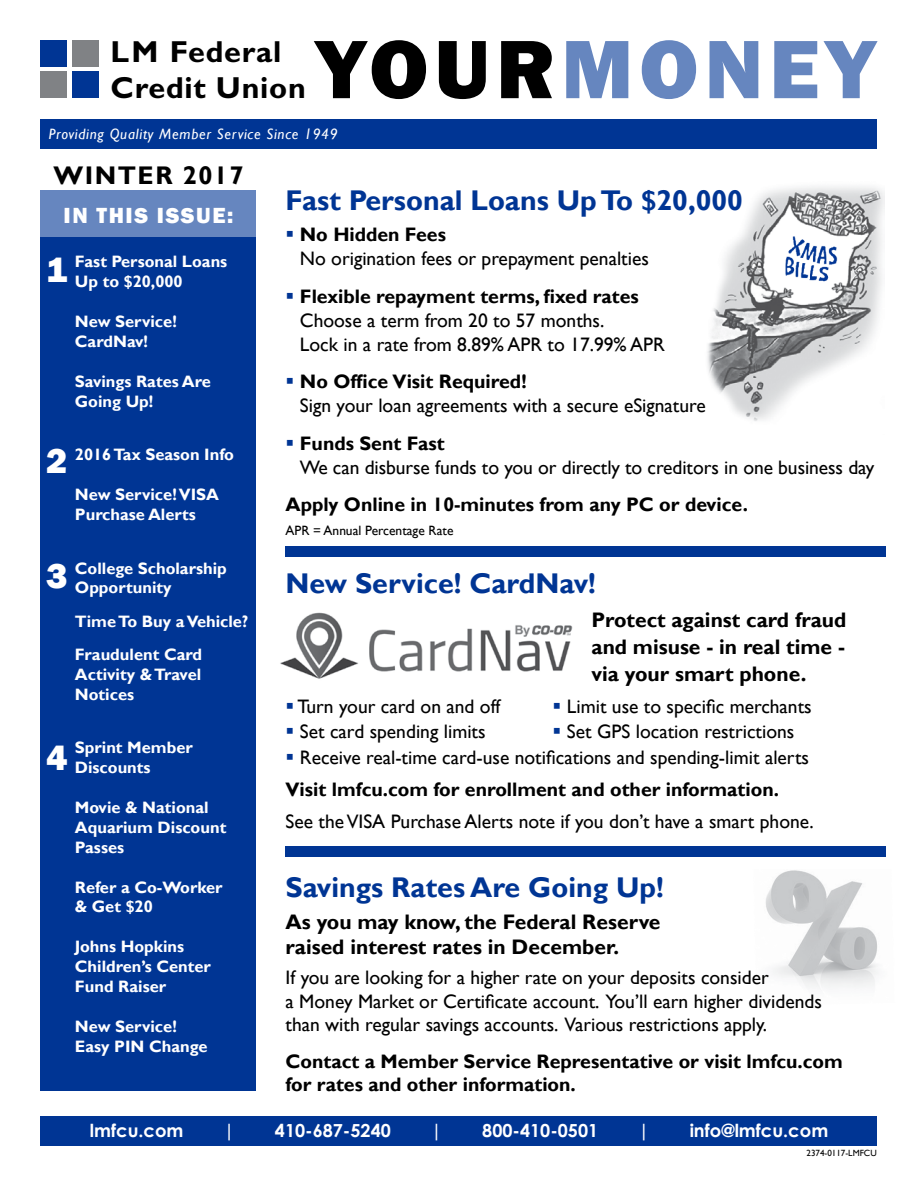
<style>
.page{position:relative;width:918px;height:1188px;background:#fff}
.page>*{position:absolute;margin:0;border:0;box-sizing:border-box;transform-origin:0 0}
.t1{font:800 85.65px "Franklin Gothic";letter-spacing:.07em;color:#6686bf}
.t2{font:800 36.3px "Franklin Gothic";color:#fff}
.t3{font:700 30.45px/35.2px "Gill Sans";letter-spacing:.025em;color:#000}
.t4{font:700 28.5px "Gill Sans";color:#003594}
.t5{font:700 25.5px "Gill Sans";letter-spacing:.06em;color:#000}
.t6{font:800 22.5px "Franklin Gothic";letter-spacing:.07em;color:#fff}
.t7{font:700 21px/27px "Gill Sans";color:#000;text-align:justify}
.t8{font:19.5px/24px "Gill Sans";color:#000}
.t9{font:700 19.5px/23.4px "Gill Sans";color:#000}
.t10{font:700 18px "Century Gothic";color:#fff}
.t11{font:700 16.5px/19.8px "Gill Sans";color:#fff}
.t12{font:italic 15px "Gill Sans";letter-spacing:.05em;color:#fff}
.t13{font:13.5px "Gill Sans";color:#000}
.t14{font:9px "Gill Sans";color:#000}
.s1{color:#000}
.s2{color:#003594}
.s3{font-weight:700}
</style>
<div class="page">
<img style="left:765px;top:870px;width:113px;height:118px">
<img style="left:707px;top:186px;width:178px;height:235px">
<div style="left:40px;top:119px;width:838px;height:30px;background:#003594"></div>
<div style="left:40px;top:1117px;width:838px;height:29px;background:#003594"></div>
<div style="left:40px;top:236px;width:216px;height:855px;background:#003594"></div>
<div style="left:40px;top:191px;width:216px;height:46px;background:#6686bf"></div>
<div style="left:40px;top:40px;width:27px;height:27px;background:#003594"></div>
<div style="left:72px;top:40px;width:27px;height:27px;background:#808285"></div>
<div style="left:40px;top:71px;width:27px;height:27px;background:#808285"></div>
<div style="left:72px;top:71px;width:27px;height:27px;background:#003594"></div>
<div style="left:286px;top:546px;width:600px;height:11px;background:#003594"></div>
<div style="left:286px;top:846px;width:600px;height:11px;background:#003594"></div>
<img style="left:280px;top:612px;width:293px;height:67px">
<h3 class="t3" style="left:111px;top:35px;width:197px">LM Federal<br>Credit Union</h3>
<h1 class="t1" style="left:315px;top:14px;width:562px"><span class="s1">YOUR</span>MONEY</h1>
<p class="t12" style="left:49px;top:125px;width:290px">Providing Quality Member Service Since 1949</p>
<h3 class="t5" style="left:53px;top:160px;width:192px">WINTER 2017</h3>
<p class="t6" style="left:64px;top:201px;width:171px">IN THIS ISSUE:</p>
<h2 class="t2" style="left:46px;top:246px;width:23px">1</h2>
<p class="t11" style="left:75px;top:252px;width:154px">Fast Personal Loans<br>Up to $20,000</p>
<p class="t11" style="left:75px;top:312px;width:103px">New Service!<br>CardNav!</p>
<p class="t11" style="left:75px;top:372px;width:137px">Savings Rates Are<br>Going Up!</p>
<p class="t11" style="left:75px;top:445px;width:161px">2016 Tax Season Info</p>
<p class="t11" style="left:75px;top:485px;width:146px">New Service! VISA<br>Purchase Alerts</p>
<h2 class="t2" style="left:46px;top:437px;width:23px">2</h2>
<h2 class="t2" style="left:46px;top:552px;width:23px">3</h2>
<p class="t11" style="left:75px;top:559px;width:153px">College Scholarship<br>Opportunity</p>
<p class="t11" style="left:75px;top:605px;width:175px;line-height:33.3px">Time To Buy a Vehicle?<br>Fraudulent Card</p>
<p class="t11" style="left:75px;top:665px;width:128px">Activity &amp; Travel<br>Notices</p>
<p class="t11" style="left:75px;top:738px;width:119px">Sprint Member<br>Discounts</p>
<p class="t11" style="left:75px;top:798px;width:153px">Movie &amp; National<br>Aquarium Discount<br>Passes</p>
<p class="t11" style="left:75px;top:878px;width:149px">Refer a Co-Worker &amp; Get $20</p>
<p class="t11" style="left:75px;top:937px;width:138px">Johns Hopkins<br>Children’s Center<br>Fund Raiser</p>
<p class="t11" style="left:75px;top:1017px;width:134px">New Service!<br>Easy PIN Change</p>
<h2 class="t2" style="left:46px;top:735px;width:23px">4</h2>
<h3 class="t4" style="left:286px;top:184px;width:459px">Fast Personal Loans Up To $20,000</h3>
<p class="t8" style="left:300px;top:223px;width:351px;text-indent:-14px"><span class="s2">▪</span> <span class="s3">No Hidden Fees<br></span>No origination fees or prepayment penalties</p>
<p class="t8" style="left:300px;top:284px;width:367px;text-indent:-14px"><span class="s2">▪</span> <span class="s3">Flexible repayment terms, fixed rates<br></span>Choose a term from 20 to 57 months.<br>Lock in a rate from 8.89% APR to 17.99% APR</p>
<p class="t8" style="left:300px;top:370px;width:407px;text-indent:-14px"><span class="s2">▪</span> <span class="s3">No Office Visit Required!<br></span>Sign your loan agreements with a secure eSignature</p>
<p class="t8" style="left:300px;top:431px;width:576px;text-indent:-14px"><span class="s2">▪</span> <span class="s3">Funds Sent Fast<br></span>We can disburse funds to you or directly to creditors in one business day</p>
<p class="t9" style="left:286px;top:493px;width:464px">Apply Online in 10-minutes from any PC or device.</p>
<p class="t13" style="left:286px;top:523px;width:169px">APR = Annual Percentage Rate</p>
<h3 class="t4" style="left:286px;top:566px;width:312px">New Service! CardNav!</h3>
<p class="t7" style="left:592px;top:607px;width:256px">Protect against card fraud and misuse - in real time - via your smart phone.</p>
<p class="t8" style="left:286px;top:695px;width:216px"><span class="s2">▪</span> Turn your card on and off</p>
<p class="t8" style="left:553px;top:695px;width:261px"><span class="s2">▪</span> Limit use to specific merchants</p>
<p class="t8" style="left:286px;top:720px;width:202px"><span class="s2">▪</span> Set card spending limits</p>
<p class="t8" style="left:553px;top:720px;width:243px"><span class="s2">▪</span> Set GPS location restrictions</p>
<p class="t8" style="left:286px;top:742px;width:525px;line-height:32.2px"><span class="s2">▪</span> Receive real-time card-use notifications and spending-limit alerts<br><span class="s3">Visit lmfcu.com for enrollment and other information.</span></p>
<p class="t8" style="left:286px;top:810px;width:530px">See the VISA Purchase Alerts note if you don’t have a smart phone.</p>
<h3 class="t4" style="left:286px;top:870px;width:380px">Savings Rates Are Going Up!</h3>
<p class="t7" style="left:286px;top:910px;width:377px;line-height:25.2px">As you may know, the Federal Reserve raised interest rates in December.</p>
<p class="t8" style="left:286px;top:966px;width:538px;line-height:23.4px">If you are looking for a higher rate on your deposits consider<br>a Money Market or Certificate account. You’ll earn higher dividends than with regular savings accounts. Various restrictions apply.</p>
<p class="t9" style="left:286px;top:1050px;width:559px">Contact a Member Service Representative or visit lmfcu.com for rates and other information.</p>
<p class="t10" style="left:90px;top:1116px;width:95px">lmfcu.com</p>
<p class="t10" style="left:224px;top:1116px;width:12px">|</p>
<p class="t10" style="left:275px;top:1116px;width:117px">410-687-5240</p>
<p class="t10" style="left:431px;top:1116px;width:12px">|</p>
<p class="t10" style="left:482px;top:1116px;width:117px">800-410-0501</p>
<p class="t10" style="left:639px;top:1116px;width:12px">|</p>
<p class="t10" style="left:690px;top:1116px;width:140px">info@lmfcu.com</p>
<p class="t14" style="left:807px;top:1148px;width:72px">2374-0117-LMFCU</p>
</div>
